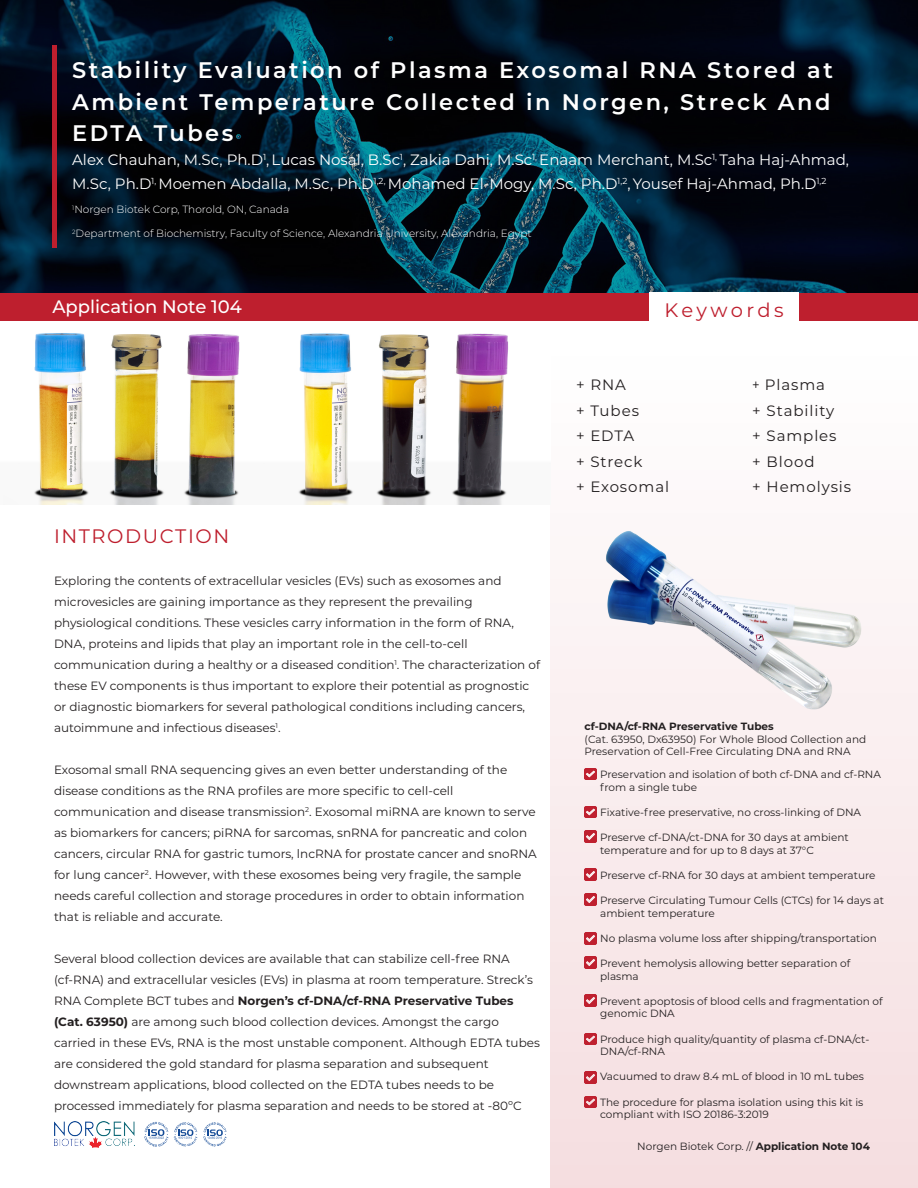
<style>
.page{position:relative;width:918px;height:1188px;background:#fff}
.page>*{position:absolute;margin:0;border:0;box-sizing:border-box;transform-origin:0 0}
.t1{font:600 22.5px/31.5px "Montserrat";letter-spacing:.11em;color:#fff;text-align:justify}
.t2{font:19.5px "Montserrat";letter-spacing:.08em;color:#be1e2d}
.t3{font:19.5px "Montserrat";letter-spacing:.17em;color:#be1e2d}
.t4{font:500 18px "Montserrat";color:#fff}
.t5{font:15px/24px "Montserrat";color:#fff}
.t6{font:15px "Montserrat";letter-spacing:.06em;color:#231f20}
.t7{font:15px "Montserrat";letter-spacing:.06em;color:#231f20;scale:.88 1}
.t8{font:12px/21px "Montserrat";color:#231f20}
.t9{font:10.5px/12.6px "Montserrat";color:#231f20}
.t10{font:300 10.5px "Montserrat";color:#fff}
.t11{font:700 10.5px "Montserrat";color:#231f20}
.s1{font-weight:700}
</style>
<div class="page">
<svg style="left:0;top:0;width:918px;height:293px;background:#021523"></svg>
<div style="left:551px;top:339px;width:367px;height:849px;background:linear-gradient(to bottom,#fff,#f5dde0)"></div>
<img style="left:34px;top:333px;width:475px;height:172px">
<div style="left:0;top:293px;width:918px;height:28px;background:#be1f2e"></div>
<div style="left:649px;top:292px;width:150px;height:30px;background:#fff"></div>
<div style="left:52px;top:46px;width:5px;height:202px;background:#be1f2e"></div>
<img style="left:599px;top:531px;width:265px;height:180px">
<svg style="left:585px;top:768px;width:11px;height:12px"></svg>
<svg style="left:585px;top:806px;width:11px;height:12px"></svg>
<svg style="left:585px;top:831px;width:11px;height:12px"></svg>
<svg style="left:585px;top:869px;width:11px;height:11px"></svg>
<svg style="left:585px;top:894px;width:11px;height:11px"></svg>
<svg style="left:585px;top:933px;width:11px;height:11px"></svg>
<svg style="left:585px;top:957px;width:11px;height:11px"></svg>
<svg style="left:585px;top:995px;width:11px;height:11px"></svg>
<svg style="left:585px;top:1033px;width:11px;height:12px"></svg>
<svg style="left:585px;top:1072px;width:11px;height:11px"></svg>
<svg style="left:585px;top:1096px;width:11px;height:12px"></svg>
<img style="left:54px;top:1122px;width:81px;height:25px">
<svg style="left:144px;top:1122px;width:53px;height:25px"></svg>
<svg style="left:203px;top:1122px;width:24px;height:24px"></svg>
<p class="t1" style="left:72px;top:54px;width:762px">Stability Evaluation of Plasma Exosomal RNA Stored at Ambient Temperature Collected in Norgen, Streck And EDTA Tubes</p>
<p class="t5" style="left:72px;top:148px;width:778px">Alex Chauhan, M.Sc, Ph.D<sup>1</sup>, Lucas Nosal, B.Sc<sup>1</sup>, Zakia Dahi, M.Sc<sup>1,</sup> Enaam Merchant, M.Sc<sup>1,</sup> Taha Haj-Ahmad,<br>M.Sc, Ph.D<sup>1,</sup> Moemen Abdalla, M.Sc, Ph.D<sup>1,2,</sup> Mohamed El-Mogy, M.Sc, Ph.D<sup>1,2</sup>,Yousef Haj-Ahmad, Ph.D<sup>1,2</sup></p>
<p class="t10" style="left:72px;top:203px;width:218px"><sup>1</sup>Norgen Biotek Corp, Thorold, ON, Canada</p>
<p class="t10" style="left:72px;top:227px;width:461px"><sup>2</sup>Department of Biochemistry, Faculty of Science, Alexandria University, Alexandria, Egypt</p>
<p class="t4" style="left:52px;top:294px;width:191px">Application Note 104</p>
<p class="t2" style="left:54px;top:523px;width:177px">INTRODUCTION</p>
<p class="t8" style="left:54px;top:570px;width:449px">Exploring the contents of extracellular vesicles (EVs) such as exosomes and</p>
<p class="t8" style="left:54px;top:591px;width:420px">microvesicles are gaining importance as they represent the prevailing</p>
<p class="t8" style="left:54px;top:612px;width:462px">physiological conditions. These vesicles carry information in the form of RNA,<br>DNA, proteins and lipids that play an important role in the cell-to-cell</p>
<p class="t8" style="left:54px;top:654px;width:488px">communication during a healthy or a diseased condition<sup>1</sup>. The characterization of these EV components is thus important to explore their potential as prognostic or diagnostic biomarkers for several pathological conditions including cancers, autoimmune and infectious diseases<sup>1</sup>.</p>
<p class="t8" style="left:54px;top:759px;width:455px">Exosomal small RNA sequencing gives an even better understanding of the</p>
<p class="t8" style="left:54px;top:780px;width:401px">disease conditions as the RNA profiles are more specific to cell-cell</p>
<p class="t8" style="left:54px;top:801px;width:484px">communication and disease transmission<sup>2</sup>. Exosomal miRNA are known to serve as biomarkers for cancers; piRNA for sarcomas, snRNA for pancreatic and colon cancers, circular RNA for gastric tumors, lncRNA for prostate cancer and snoRNA for lung cancer<sup>2</sup>. However, with these exosomes being very fragile, the sample needs careful collection and storage procedures in order to obtain information that is reliable and accurate.</p>
<p class="t8" style="left:54px;top:948px;width:481px">Several blood collection devices are available that can stabilize cell-free RNA (cf-RNA) and extracellular vesicles (EVs) in plasma at room temperature. Streck’s RNA Complete BCT tubes and <span class="s1">Norgen’s cf-DNA/cf-RNA Preservative Tubes (Cat. 63950)</span> are among such blood collection devices. Amongst the cargo</p>
<p class="t8" style="left:54px;top:1032px;width:487px">carried in these EVs, RNA is the most unstable component. Although EDTA tubes are considered the gold standard for plasma separation and subsequent</p>
<p class="t8" style="left:54px;top:1074px;width:469px">downstream applications, blood collected on the EDTA tubes needs to be processed immediately for plasma separation and needs to be stored at -80ºC</p>
<p class="t3" style="left:664px;top:296px;width:121px">Keywords</p>
<p class="t6" style="left:576px;top:375px;width:51px">+ RNA</p>
<p class="t6" style="left:576px;top:400px;width:65px">+ Tubes</p>
<p class="t6" style="left:576px;top:426px;width:60px">+ EDTA</p>
<p class="t6" style="left:576px;top:451px;width:68px">+ Streck</p>
<p class="t6" style="left:576px;top:477px;width:95px">+ Exosomal</p>
<p class="t7" style="left:752px;top:375px;width:84px">+ Plasma</p>
<p class="t6" style="left:752px;top:400px;width:84px">+ Stability</p>
<p class="t6" style="left:752px;top:426px;width:86px">+ Samples</p>
<p class="t6" style="left:752px;top:451px;width:64px">+ Blood</p>
<p class="t6" style="left:752px;top:477px;width:100px">+ Hemolysis</p>
<p class="t11" style="left:585px;top:719px;width:191px">cf-DNA/cf-RNA Preservative Tubes</p>
<p class="t9" style="left:585px;top:732px;width:283px">(Cat. 63950, Dx63950) For Whole Blood Collection and<br>Preservation of Cell-Free Circulating DNA and RNA</p>
<p class="t9" style="left:600px;top:768px;width:282px">Preservation and isolation of both cf-DNA and cf-RNA from a single tube</p>
<p class="t9" style="left:600px;top:805px;width:262px">Fixative-free preservative, no cross-linking of DNA</p>
<p class="t9" style="left:600px;top:831px;width:250px">Preserve cf-DNA/ct-DNA for 30 days at ambient</p>
<p class="t9" style="left:600px;top:843px;width:215px">temperature and for up to 8 days at 37°C</p>
<p class="t9" style="left:600px;top:868px;width:277px">Preserve cf-RNA for 30 days at ambient temperature</p>
<p class="t9" style="left:600px;top:894px;width:285px">Preserve Circulating Tumour Cells (CTCs) for 14 days at ambient temperature</p>
<p class="t9" style="left:600px;top:931px;width:278px">No plasma volume loss after shipping/transportation</p>
<p class="t9" style="left:600px;top:957px;width:252px">Prevent hemolysis allowing better separation of plasma</p>
<p class="t9" style="left:600px;top:994px;width:284px">Prevent apoptosis of blood cells and fragmentation of genomic DNA</p>
<p class="t9" style="left:600px;top:1032px;width:271px">Produce high quality/quantity of plasma cf-DNA/ct-<br>DNA/cf-RNA</p>
<p class="t9" style="left:600px;top:1070px;width:265px">Vacuumed to draw 8.4 mL of blood in 10 mL tubes</p>
<p class="t9" style="left:600px;top:1095px;width:265px">The procedure for plasma isolation using this kit is compliant with ISO 20186-3:2019</p>
<p class="t9" style="left:637px;top:1139px;width:234px">Norgen Biotek Corp. // <span class="s1">Application Note 104</span></p>
</div>
